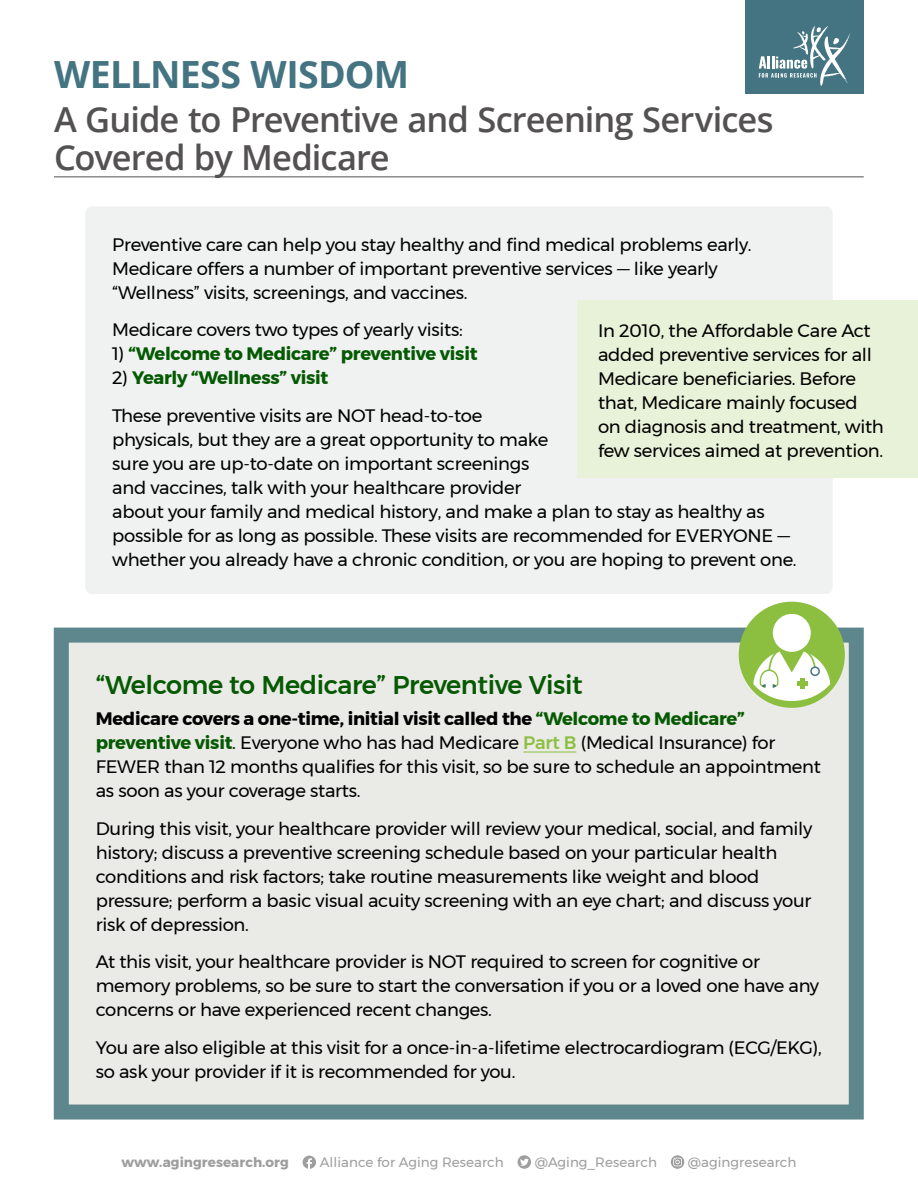
<style>
.page{position:relative;width:918px;height:1188px;background:#fff}
.page>*{position:absolute;margin:0;border:0;box-sizing:border-box;transform-origin:0 0}
.t1{font:700 37.5px "Open Sans";letter-spacing:-.02em;color:#447482}
.t2{font:600 34.5px/37.5px "Open Sans";letter-spacing:-.03em;color:#545152}
.A_Head{font:500 25.5px "Montserrat";letter-spacing:-.015em;color:#055902}
.Text{font:18px/24px "Montserrat";letter-spacing:-.015em;color:#000}
.Text-2{font:700 18px "Montserrat";letter-spacing:-.015em;color:#055902}
.t3{font:13.5px "Montserrat";letter-spacing:.005em;color:#9e9e9e}
.t4{font:700 13.5px "Montserrat";letter-spacing:.005em;color:#9e9e9e}
.s1{font-weight:400;color:#000}
.s2{font-weight:700}
.s3{font-weight:700;color:#055902}
.s4{font-weight:500;color:#8cbf3f}
</style>
<div class="page">
<div style="left:85px;top:206px;width:748px;height:388px;background:#f0f2f2;border-radius:7px"></div>
<div style="left:746px;top:0;width:118px;height:94px;background:#447482"></div>
<svg style="left:759px;top:26px;width:91px;height:60px"></svg>
<div style="left:61px;top:635px;width:795px;height:477px;background:#eaeae6"></div>
<hr style="left:523px;top:752px;width:53px;height:1px;background:#8cbf3f">
<div style="left:54px;top:628px;width:810px;height:492px;border:15px solid #5d878c"></div>
<div style="left:578px;top:300px;width:340px;height:178px;background:#e8f2d8"></div>
<hr style="left:54px;top:176px;width:810px;height:1px;background:#545152">
<div style="left:739px;top:602px;width:106px;height:106px;background:#8cbf3f;border-radius:50%"></div>
<svg style="left:753px;top:647px;width:77px;height:54px"></svg>
<div style="left:810px;top:666px;width:10px;height:10px;border:1px solid #457482;border-radius:50%"></div>
<div style="left:773px;top:614px;width:38px;height:38px;background:#fff;border-radius:50%"></div>
<svg style="left:303px;top:1156px;width:13px;height:13px"></svg>
<svg style="left:518px;top:1155px;width:13px;height:14px"></svg>
<svg style="left:671px;top:1155px;width:13px;height:14px"></svg>
<p class="t1" style="left:54px;top:48px;width:357px">WELLNESS WISDOM</p>
<p class="t2" style="left:54px;top:100px;width:721px">A Guide to Preventive and Screening Services<br>Covered by Medicare</p>
<p class="Text" style="left:112px;top:232px;width:641px">Preventive care can help you stay healthy and find medical problems early.<br>Medicare offers a number of important preventive services — like yearly “Wellness” visits, screenings, and vaccines.</p>
<p class="Text" style="left:112px;top:318px;width:352px">Medicare covers two types of yearly visits:</p>
<p class="Text-2" style="left:112px;top:339px;width:367px"><span class="s1">1)</span> “Welcome to Medicare” preventive visit</p>
<p class="Text-2" style="left:112px;top:363px;width:218px"><span class="s1">2)</span> Yearly “Wellness” visit</p>
<p class="Text" style="left:112px;top:403px;width:686px">These preventive visits are NOT head-to-toe<br>physicals, but they are a great opportunity to make<br>sure you are up-to-date on important screenings<br>and vaccines, talk with your healthcare provider<br>about your family and medical history, and make a plan to stay as healthy as possible for as long as possible. These visits are recommended for EVERYONE — whether you already have a chronic condition, or you are hoping to prevent one.</p>
<p class="Text" style="left:598px;top:319px;width:287px">In 2010, the Affordable Care Act added preventive services for all<br>Medicare beneficiaries. Before that, Medicare mainly focused on diagnosis and treatment, with few services aimed at prevention.</p>
<p class="A_Head" style="left:96px;top:665px;width:489px">“Welcome to Medicare” Preventive Visit</p>
<p class="Text" style="left:96px;top:706px;width:727px"><span class="s2">Medicare covers a one-time, initial visit called the</span> <span class="s3">“Welcome to Medicare” preventive visit</span>. Everyone who has had Medicare <span class="s4">Part B</span> (Medical Insurance) for FEWER than 12 months qualifies for this visit, so be sure to schedule an appointment as soon as your coverage starts.</p>
<p class="Text" style="left:96px;top:816px;width:718px">During this visit, your healthcare provider will review your medical, social, and family history; discuss a preventive screening schedule based on your particular health conditions and risk factors; take routine measurements like weight and blood pressure; perform a basic visual acuity screening with an eye chart; and discuss your risk of depression.</p>
<p class="Text" style="left:96px;top:949px;width:725px">At this visit, your healthcare provider is NOT required to screen for cognitive or memory problems, so be sure to start the conversation if you or a loved one have any concerns or have experienced recent changes.</p>
<p class="Text" style="left:96px;top:1035px;width:728px">You are also eligible at this visit for a once-in-a-lifetime electrocardiogram (ECG/EKG), so ask your provider if it is recommended for you.</p>
<p class="t4" style="left:121px;top:1152px;width:169px">www.agingresearch.org</p>
<p class="t3" style="left:320px;top:1152px;width:186px">Alliance for Aging Research</p>
<p class="t3" style="left:535px;top:1152px;width:124px">@Aging_Research</p>
<p class="t3" style="left:688px;top:1152px;width:110px">@agingresearch</p>
</div>
